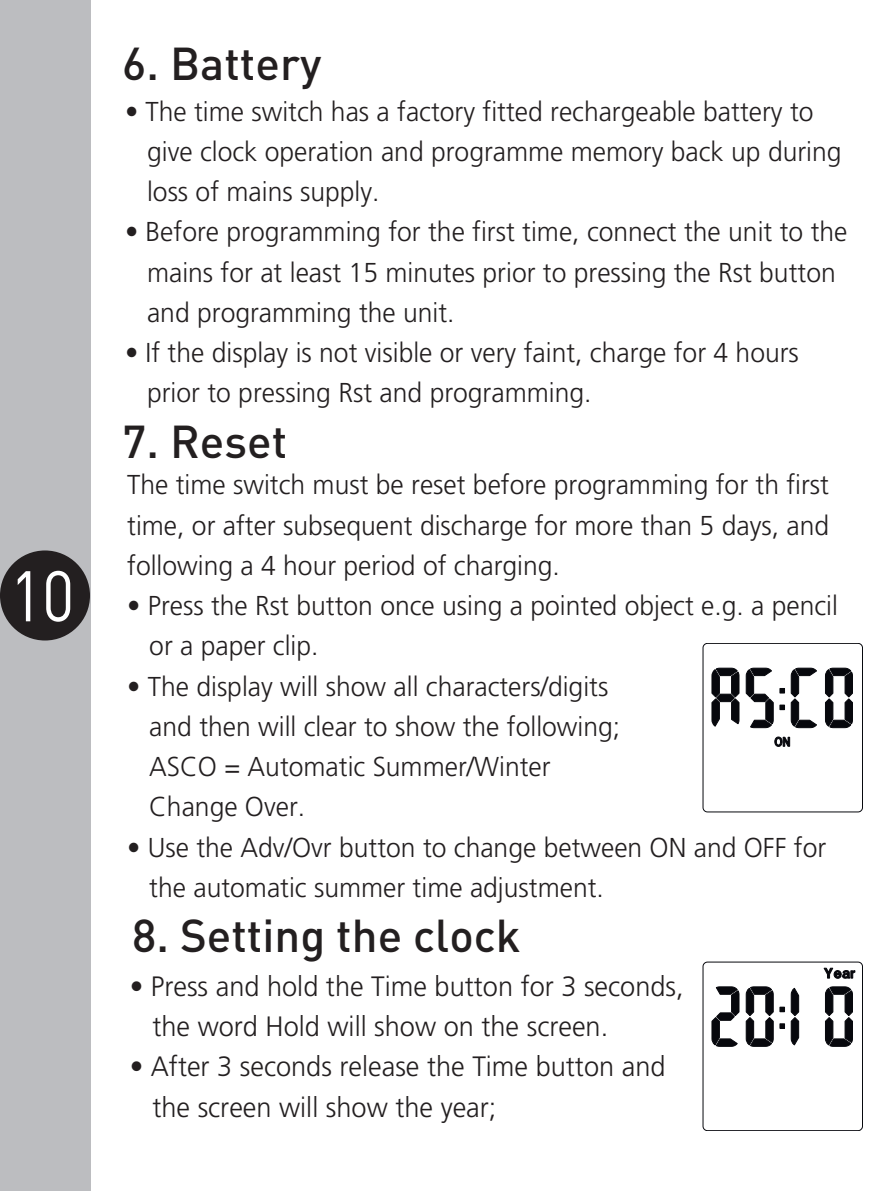
<style>
.page{position:relative;width:893px;height:1191px;background:#fff}
.page>*{position:absolute;margin:0;border:0;box-sizing:border-box;transform-origin:0 0}
.t1{font:70.35px "DINOT";color:#fff;scale:.87 1}
.t2{font:500 45.5px "DINOT";color:#231f20}
.t3{font:28px/40.2px "Frutiger LT 45 Lt";color:#231f20}
.t4{font:27.3px/40.2px "Frutiger LT 45 Lt";color:#231f20}
</style>
<div class="page">
<div style="left:0;top:0;width:90px;height:1191px;background:#bcbdc0"></div>
<div style="left:0;top:550px;width:90px;height:90px;background:#231f20;border-radius:50%"></div>
<svg style="left:703px;top:643px;width:160px;height:169px"></svg>
<svg style="left:703px;top:961px;width:160px;height:170px"></svg>
<h1 class="t1" style="left:10px;top:552px;width:75px">10</h1>
<h2 class="t2" style="left:122px;top:34px;width:201px">6. Battery</h2>
<p class="t4" style="left:147px;top:91px;width:696px;text-indent:-22px">• The time switch has a factory fitted rechargeable battery to give clock operation and programme memory back up during loss of mains supply.</p>
<p class="t4" style="left:147px;top:212px;width:702px;text-indent:-22px">• Before programming for the first time, connect the unit to the mains for at least 15 minutes prior to pressing the Rst button and programming the unit.</p>
<p class="t4" style="left:147px;top:333px;width:653px;text-indent:-22px">• If the display is not visible or very faint, charge for 4 hours prior to pressing Rst and programming.</p>
<h2 class="t2" style="left:122px;top:413px;width:166px">7. Reset</h2>
<p class="t4" style="left:127px;top:465px;width:703px;text-align:justify">The time switch must be reset before programming for th first time, or after subsequent discharge for more than 5 days, and following a 4 hour period of charging.</p>
<p class="t4" style="left:149px;top:586px;width:690px;text-indent:-22px">• Press the Rst button once using a pointed object e.g. a pencil or a paper clip.</p>
<p class="t4" style="left:149px;top:666px;width:472px;text-indent:-22px">• The display will show all characters/digits and then will clear to show the following; ASCO = Automatic Summer/Winter Change Over.</p>
<p class="t4" style="left:149px;top:827px;width:678px;text-indent:-22px">• Use the Adv/Ovr button to change between ON and OFF for the automatic summer time adjustment.</p>
<h2 class="t2" style="left:132px;top:906px;width:390px">8. Setting the clock</h2>
<p class="t3" style="left:152px;top:966px;width:533px;text-indent:-23px">• Press and hold the Time button for 3 seconds, the word Hold will show on the screen.</p>
<p class="t3" style="left:152px;top:1047px;width:515px;text-indent:-23px">• After 3 seconds release the Time button and the screen will show the year;</p>
</div>
